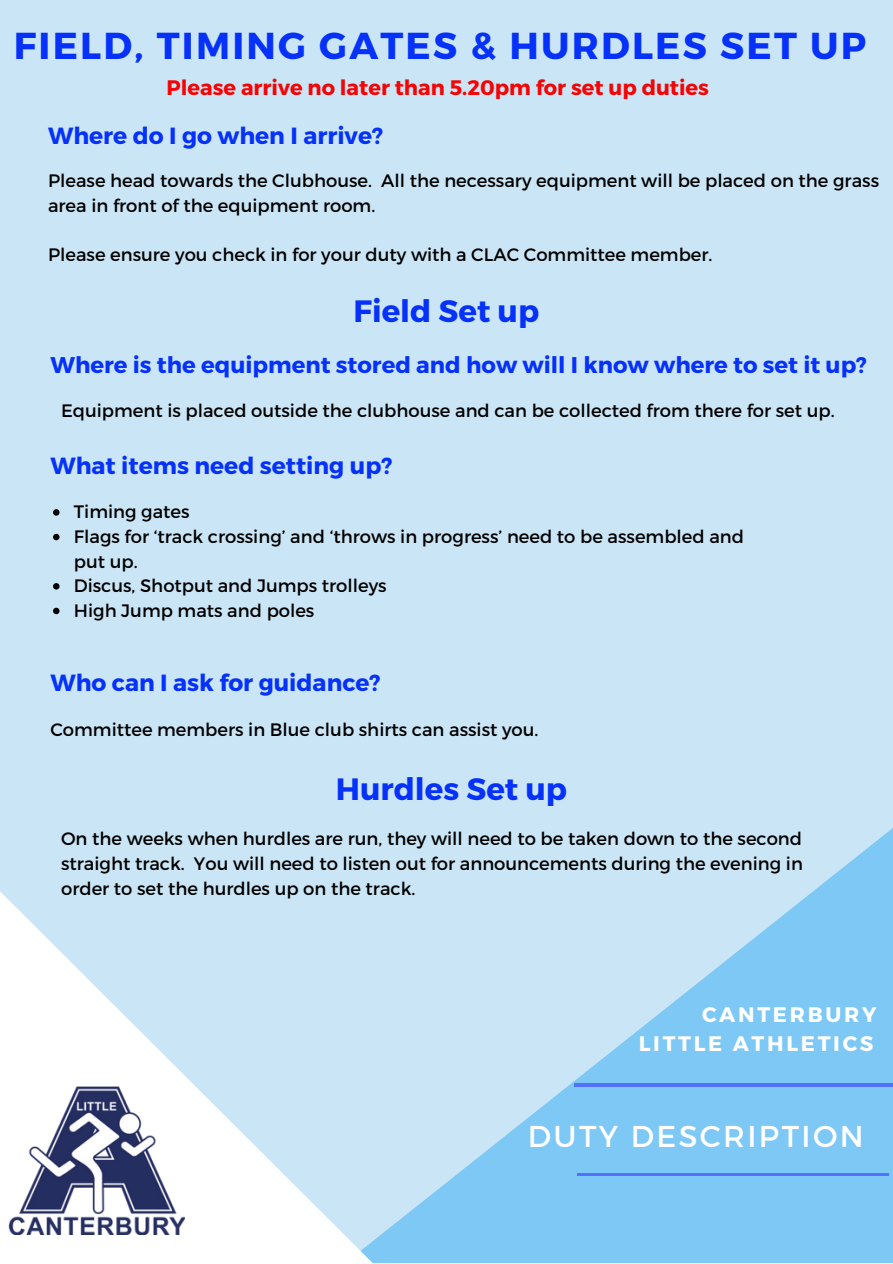
<style>
.page{position:relative;width:893px;height:1264px;background:#fff}
.page>*{position:absolute;margin:0;border:0;box-sizing:border-box;transform-origin:0 0}
.t1{font:700 37.5px "Montserrat";letter-spacing:.06em;color:#0631fa}
.t2{font:700 30.9px "Montserrat";color:#0631fa}
.t3{font:30.15px "Montserrat";letter-spacing:.08em;color:#fff}
.t4{font:700 23.4px "Montserrat";color:#0631fa}
.t5{font:700 22.8px "Montserrat";color:#0631fa}
.t6{font:700 21px "Montserrat";color:#f40404}
.t7{font:700 21px/29.1px "Montserrat";letter-spacing:.13em;color:#fff;text-align:right}
.t8{font:18px/24.6px "Montserrat";color:#000}
</style>
<div class="page">
<div style="left:0;top:0;width:892px;height:1262px;background:#cae6f6"></div>
<svg style="left:0;top:884px;width:892px;height:378px"></svg>
<hr style="left:577px;top:1173px;width:311px;height:2px;background:#5271ff">
<hr style="left:574px;top:1083px;width:318px;height:3px;background:#5271ff">
<img style="left:8px;top:1086px;width:177px;height:148px">
<svg style="left:53px;top:509px;width:6px;height:6px"></svg>
<svg style="left:53px;top:534px;width:6px;height:6px"></svg>
<svg style="left:53px;top:583px;width:6px;height:6px"></svg>
<svg style="left:53px;top:607px;width:6px;height:7px"></svg>
<h1 class="t1" style="left:14px;top:21px;width:854px">FIELD, TIMING GATES &amp; HURDLES SET UP</h1>
<p class="t6" style="left:166px;top:74px;width:544px">Please arrive no later than 5.20pm for set up duties</p>
<p class="t4" style="left:48px;top:120px;width:336px">Where do I go when I arrive?</p>
<p class="t8" style="left:48px;top:168px;width:832px">Please head towards the Clubhouse. All the necessary equipment will be placed on the grass area in front of the equipment room.</p>
<p class="t8" style="left:48px;top:242px;width:666px">Please ensure you check in for your duty with a CLAC Committee member.</p>
<h2 class="t2" style="left:353px;top:291px;width:187px">Field Set up</h2>
<p class="t5" style="left:50px;top:350px;width:818px">Where is the equipment stored and how will I know where to set it up?</p>
<p class="t8" style="left:61px;top:397px;width:775px">Equipment is placed outside the clubhouse and can be collected from there for set up.</p>
<p class="t4" style="left:50px;top:450px;width:343px">What items need setting up?</p>
<p class="t8" style="left:74px;top:498px;width:671px">Timing gates<br>Flags for ‘track crossing’ and ‘throws in progress’ need to be assembled and put up.<br>Discus, Shotput and Jumps trolleys<br>High Jump mats and poles</p>
<p class="t4" style="left:50px;top:667px;width:332px">Who can I ask for guidance?</p>
<p class="t8" style="left:50px;top:716px;width:489px">Committee members in Blue club shirts can assist you.</p>
<h2 class="t2" style="left:336px;top:768px;width:233px">Hurdles Set up</h2>
<p class="t8" style="left:61px;top:825px;width:743px;text-align:justify">On the weeks when hurdles are run, they will need to be taken down to the second straight track. You will need to listen out for announcements during the evening in order to set the hurdles up on the track.</p>
<p class="t7" style="left:638px;top:998px;width:239px">CANTERBURY<br>LITTLE ATHLETICS</p>
<h3 class="t3" style="left:528px;top:1116px;width:337px">DUTY DESCRIPTION</h3>
</div>
